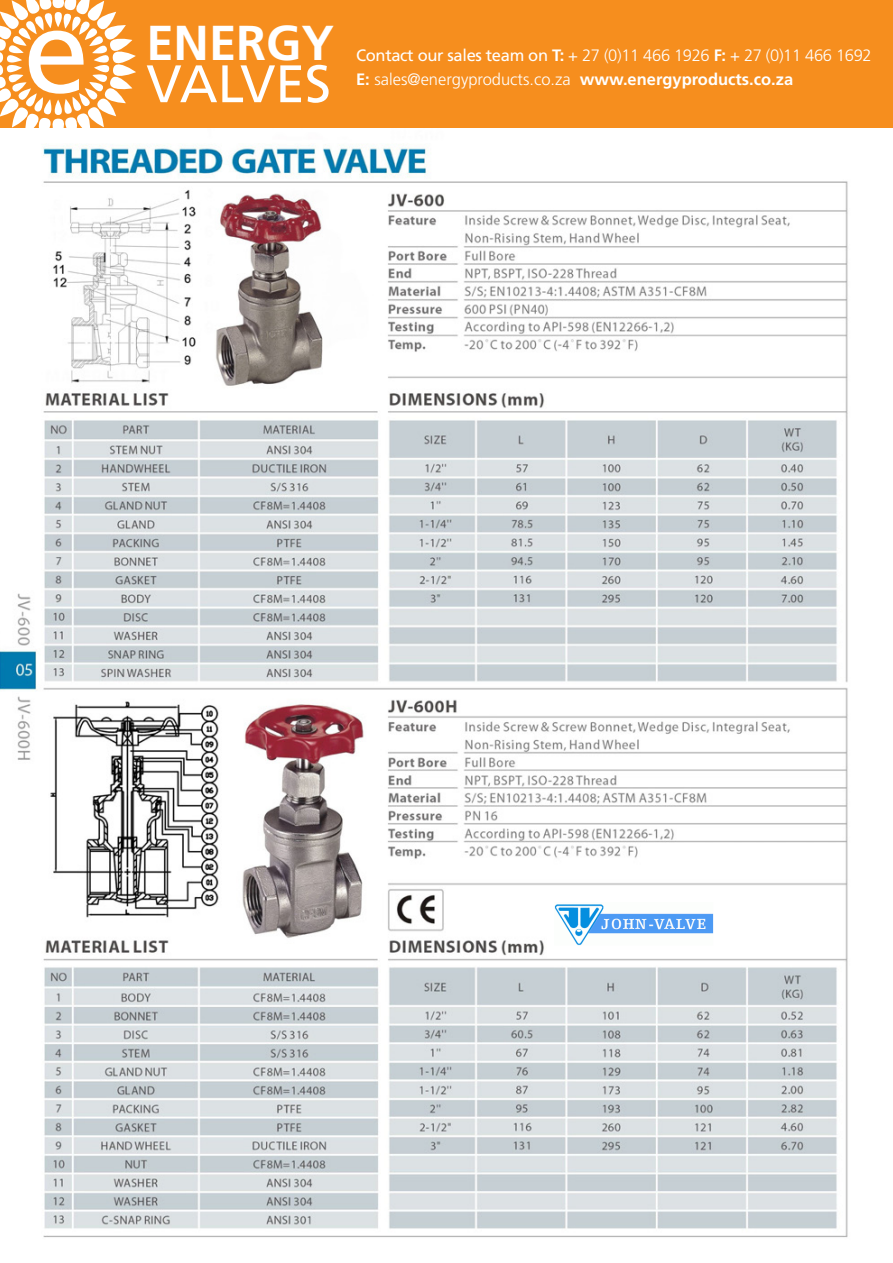
<style>
.page{position:relative;width:893px;height:1263px;background:#fff}
.page>*{position:absolute;margin:0;border:0;box-sizing:border-box;transform-origin:0 0}
.t1{font:52.8px "Frutiger";color:#fff}
.t2{font:700 49.05px "Frutiger";color:#fff}
.t3{font:300 16.5px/24px "Frutiger";letter-spacing:-.02em;color:#fff}
.s1{font-weight:400}
.s2{font-weight:700}
</style>
<div class="page">
<img style="left:0;top:144px;width:848px;height:1094px">
<div style="left:0;top:0;width:893px;height:128px;background:#f68e1e"></div>
<svg style="left:0;top:0;width:136px;height:128px"></svg>
<img style="left:554px;top:902px;width:160px;height:45px">
<h2 class="t2" style="left:146px;top:14px;width:189px">ENERGY</h2>
<h1 class="t1" style="left:146px;top:53px;width:186px">VALVES</h1>
<p class="t3" style="left:356px;top:43px;width:517px"><span class="s1">Contact our sales team on</span> <span class="s2">T:</span> + 27 (0)11 466 1926 <span class="s2">F:</span> + 27 (0)11 466 1692<br><span class="s2">E:</span> sales@energyproducts.co.za <span class="s2">www.energyproducts.co.za</span></p>
</div>
